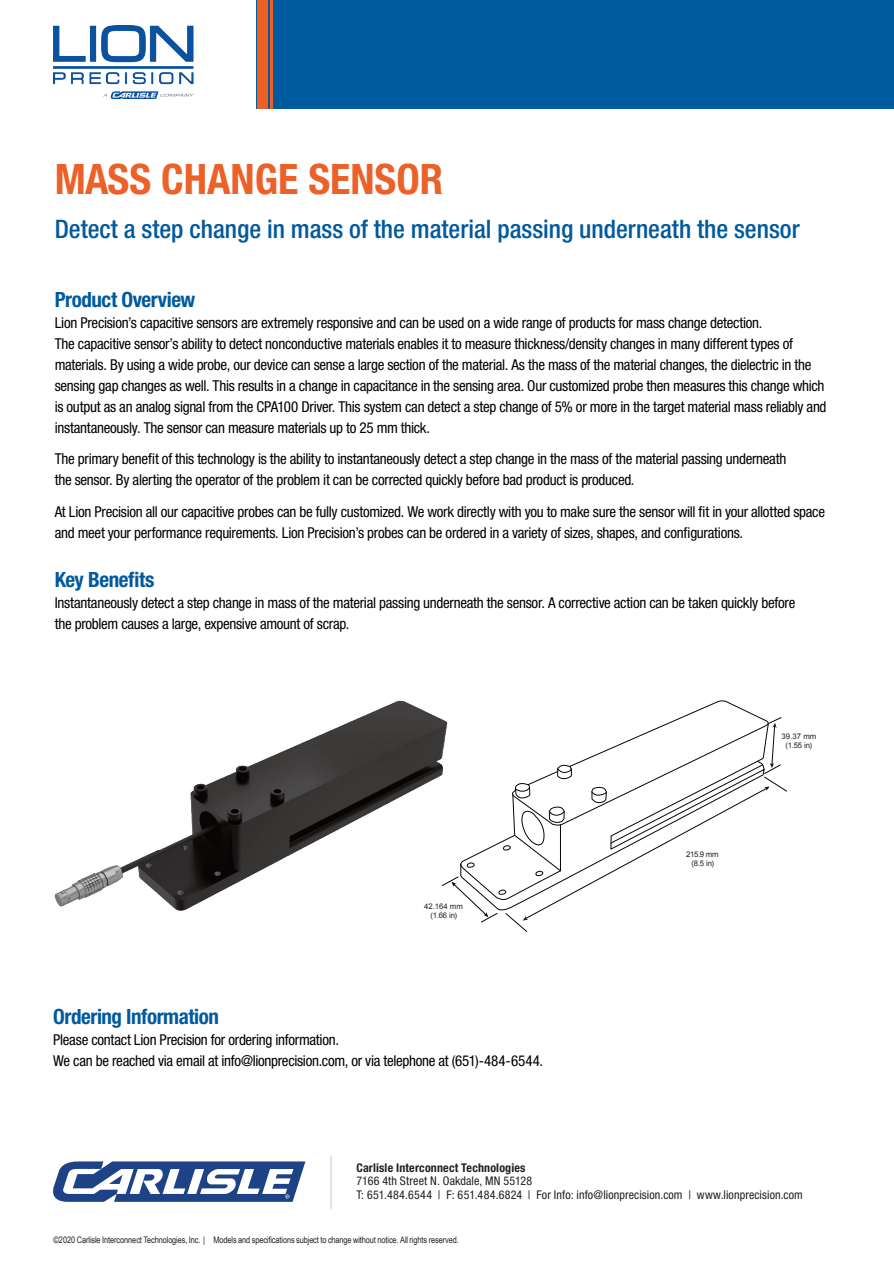
<style>
.page{position:relative;width:894px;height:1264px;background:#fff}
.page>*{position:absolute;margin:0;border:0;box-sizing:border-box;transform-origin:0 0}
.t1{font:700 condensed 42px "Helvetica Neue LT Std";color:#ec6128}
.t2{font:500 condensed 25.5px "Helvetica Neue LT Std";color:#005a9e}
.t3{font:700 condensed 21px "Helvetica Neue LT Std";letter-spacing:-.02em;color:#005a9e}
.t4{font:condensed 15px/21px "Helvetica Neue LT Std";letter-spacing:-.02em;color:#000}
.t5{font:condensed 12px/13.5px "Helvetica Neue LT Std";letter-spacing:.01em;color:#231f20}
.t6{font:700 condensed 12px "Helvetica Neue LT Std";letter-spacing:.015em;color:#231f20}
.t7{font:9px "Arial Narrow";letter-spacing:-.01em;color:#231f20}
.t8{font:7.8px/8.6px "Arial";letter-spacing:-.015em;color:#231f20;text-align:center}
</style>
<div class="page">
<svg style="left:448px;top:700px;width:339px;height:232px"></svg>
<div style="left:256px;top:0;width:637px;height:108px;background:#005a9e"></div>
<div style="left:256px;top:0;width:11px;height:108px;background:#ec6123"></div>
<hr style="left:270px;top:0;width:3px;height:108px;background:#ec6123">
<img style="left:53px;top:26px;width:140px;height:72px">
<hr style="left:330px;top:1155px;width:1px;height:54px;background:#c6c8ca">
<img style="left:55px;top:700px;width:393px;height:211px">
<svg style="left:53px;top:1161px;width:252px;height:40px"></svg>
<h1 class="t1" style="left:55px;top:153px;width:390px">MASS CHANGE SENSOR</h1>
<h2 class="t2" style="left:55px;top:213px;width:746px">Detect a step change in mass of the material passing underneath the sensor</h2>
<h3 class="t3" style="left:55px;top:287px;width:142px">Product Overview</h3>
<p class="t4" style="left:55px;top:312px;width:773px">Lion Precision’s capacitive sensors are extremely responsive and can be used on a wide range of products for mass change detection.<br>The capacitive sensor’s ability to detect nonconductive materials enables it to measure thickness/density changes in many different types of materials. By using a wide probe, our device can sense a large section of the material. As the mass of the material changes, the dielectric in the sensing gap changes as well. This results in a change in capacitance in the sensing area. Our customized probe then measures this change which is output as an analog signal from the CPA100 Driver. This system can detect a step change of 5% or more in the target material mass reliably and instantaneously. The sensor can measure materials up to 25 mm thick.</p>
<p class="t4" style="left:55px;top:448px;width:732px">The primary benefit of this technology is the ability to instantaneously detect a step change in the mass of the material passing underneath the sensor. By alerting the operator of the problem it can be corrected quickly before bad product is produced.</p>
<p class="t4" style="left:55px;top:501px;width:771px">At Lion Precision all our capacitive probes can be fully customized. We work directly with you to make sure the sensor will fit in your allotted space and meet your performance requirements. Lion Precision’s probes can be ordered in a variety of sizes, shapes, and configurations.</p>
<h3 class="t3" style="left:55px;top:567px;width:101px">Key Benefits</h3>
<p class="t4" style="left:55px;top:592px;width:741px">Instantaneously detect a step change in mass of the material passing underneath the sensor. A corrective action can be taken quickly before the problem causes a large, expensive amount of scrap.</p>
<p class="t8" style="left:424px;top:902px;width:40px">42.164 mm (1.66 in)</p>
<h3 class="t3" style="left:53px;top:1003px;width:167px">Ordering Information</h3>
<p class="t4" style="left:53px;top:1029px;width:491px">Please contact Lion Precision for ordering information.<br>We can be reached via email at info@lionprecision.com, or via telephone at (651)-484-6544.</p>
<p class="t8" style="left:685px;top:850px;width:34px">215.9 mm (8.5 in)</p>
<p class="t8" style="left:781px;top:731px;width:37px;line-height:9.3px">39.37 mm (1.55 in)</p>
<p class="t6" style="left:356px;top:1160px;width:170px">Carlisle Interconnect Technologies</p>
<p class="t5" style="left:356px;top:1174px;width:448px">7166 4th Street N. Oakdale, MN 55128<br>T: 651.484.6544 | F: 651.484.6824 | For Info: info@lionprecision.com | www.lionprecision.com</p>
<p class="t7" style="left:53px;top:1233px;width:406px">©2020 Carlisle Interconnect Technologies, Inc. | Models and specifications subject to change without notice. All rights reserved.</p>
</div>
